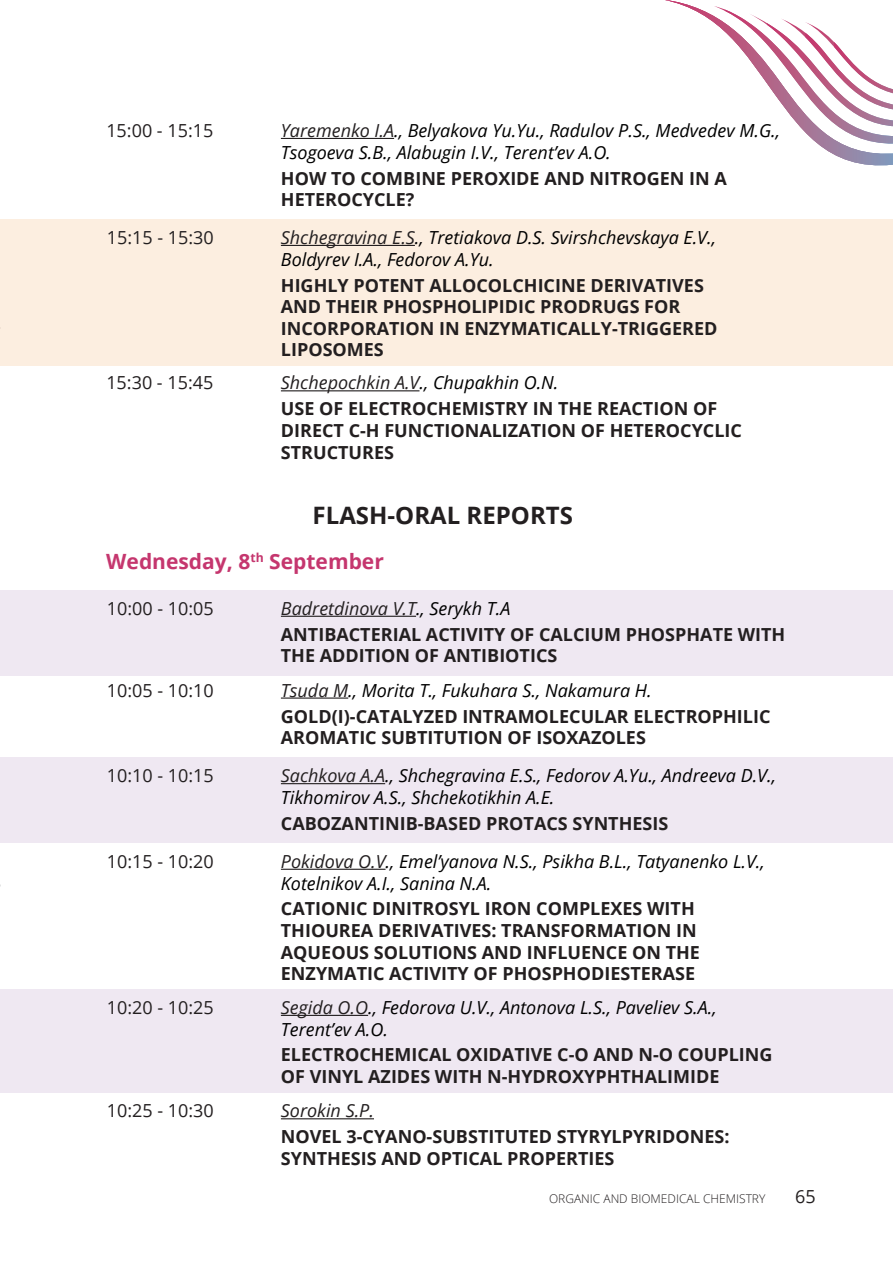
<style>
.page{position:relative;width:893px;height:1263px;background:#fff}
.page>*{position:absolute;margin:0;border:0;box-sizing:border-box;transform-origin:0 0}
.t1{font:700 24px "Open Sans";color:#231f20}
.t2{font:700 21px "Open Sans";color:#c5366e}
.t3{font:700 18px/21.6px "Open Sans";color:#231f20}
.t4{font:italic 18px/21.6px "Open Sans";color:#000}
.t5{font:18px "Open Sans";color:#231f20}
.t6{font:italic 18px "Open Sans";color:#231f20}
.t7{font:300 12px "Open Sans";color:#231f20}
.s1{color:#231f20}
.s2{color:#000}
</style>
<div class="page">
<svg style="left:665px;top:0;width:228px;height:166px"></svg>
<hr style="left:0;top:418px;width:1px;height:102px;background:#ee8d32">
<hr style="left:0;top:607px;width:1px;height:85px;background:#ee8d32">
<hr style="left:0;top:801px;width:1px;height:85px;background:#ee8d32">
<hr style="left:0;top:1002px;width:1px;height:130px;background:#ee8d32">
<div style="left:0;top:219px;width:893px;height:146px;background:#fceee0"></div>
<div style="left:0;top:590px;width:893px;height:85px;background:#efe8f2"></div>
<div style="left:0;top:757px;width:893px;height:86px;background:#efe8f2"></div>
<div style="left:0;top:989px;width:893px;height:103px;background:#efe8f2"></div>
<hr style="left:281px;top:245px;width:134px;height:1px;background:#231f20">
<hr style="left:281px;top:616px;width:135px;height:1px;background:#231f20">
<hr style="left:281px;top:783px;width:104px;height:1px;background:#231f20">
<hr style="left:281px;top:1015px;width:87px;height:1px;background:#231f20">
<hr style="left:281px;top:1118px;width:93px;height:1px;background:#231f20">
<hr style="left:281px;top:697px;width:67px;height:2px;background:#231f20">
<hr style="left:281px;top:869px;width:105px;height:1px;background:#231f20">
<hr style="left:281px;top:138px;width:113px;height:1px;background:#231f20">
<hr style="left:281px;top:390px;width:138px;height:1px;background:#231f20">
<p class="t5" style="left:106px;top:118px;width:109px">15:00 - 15:15</p>
<p class="t4" style="left:281px;top:119px;width:501px"><span class="s1">Yaremenko I.A</span>., Belyakova Yu.Yu., Radulov P.S., Medvedev M.G.,<br>Tsogoeva S.B., Alabugin I.V., Terent’ev A.O.</p>
<p class="t3" style="left:281px;top:167px;width:447px">HOW TO COMBINE PEROXIDE AND NITROGEN IN A<br>HETEROCYCLE?</p>
<p class="t5" style="left:107px;top:225px;width:109px">15:15 - 15:30</p>
<p class="t4" style="left:281px;top:226px;width:437px"><span class="s1">Shchegravina E.S</span>., Tretiakova D.S. Svirshchevskaya E.V.,<br>Boldyrev I.A., Fedorov A.Yu.</p>
<p class="t3" style="left:281px;top:274px;width:438px">HIGHLY POTENT ALLOCOLCHICINE DERIVATIVES AND THEIR PHOSPHOLIPIDIC PRODRUGS FOR INCORPORATION IN ENZYMATICALLY-TRIGGERED LIPOSOMES</p>
<p class="t5" style="left:106px;top:371px;width:109px">15:30 - 15:45</p>
<p class="t6" style="left:281px;top:371px;width:279px">Shchepochkin A.V<span class="s2">., Chupakhin O.N.</span></p>
<p class="t3" style="left:281px;top:398px;width:463px">USE OF ELECTROCHEMISTRY IN THE REACTION OF<br>DIRECT C-H FUNCTIONALIZATION OF HETEROCYCLIC<br>STRUCTURES</p>
<p class="t1" style="left:313px;top:498px;width:262px">FLASH-ORAL REPORTS</p>
<p class="t2" style="left:106px;top:546px;width:279px">Wednesday, 8<sup>th</sup> September</p>
<p class="t5" style="left:107px;top:596px;width:109px">10:00 - 10:05</p>
<p class="t6" style="left:281px;top:596px;width:231px">Badretdinova V.T<span class="s2">., Serykh T.A</span></p>
<p class="t3" style="left:281px;top:623px;width:506px">ANTIBACTERIAL ACTIVITY OF CALCIUM PHOSPHATE WITH<br>THE ADDITION OF ANTIBIOTICS</p>
<p class="t5" style="left:107px;top:678px;width:109px">10:05 - 10:10</p>
<p class="t4" style="left:281px;top:679px;width:372px"><span class="s1">Tsuda M</span>., Morita T., Fukuhara S., Nakamura H.</p>
<p class="t3" style="left:281px;top:705px;width:491px">GOLD(I)-CATALYZED INTRAMOLECULAR ELECTROPHILIC<br>AROMATIC SUBTITUTION OF ISOXAZOLES</p>
<p class="t5" style="left:107px;top:763px;width:109px">10:10 - 10:15</p>
<p class="t4" style="left:281px;top:764px;width:497px"><span class="s1">Sachkova A.A</span>., Shchegravina E.S., Fedorov A.Yu., Andreeva D.V.,<br>Tikhomirov A.S., Shchekotikhin A.E.</p>
<p class="t3" style="left:281px;top:812px;width:389px">CABOZANTINIB-BASED PROTACS SYNTHESIS</p>
<p class="t5" style="left:107px;top:849px;width:109px">10:15 - 10:20</p>
<p class="t4" style="left:281px;top:850px;width:485px"><span class="s1">Pokidova O.V</span>., Emel’yanova N.S., Psikha B.L., Tatyanenko L.V.,<br>Kotelnikov A.I., Sanina N.A.</p>
<p class="t3" style="left:281px;top:897px;width:421px">CATIONIC DINITROSYL IRON COMPLEXES WITH THIOUREA DERIVATIVES: TRANSFORMATION IN AQUEOUS SOLUTIONS AND INFLUENCE ON THE ENZYMATIC ACTIVITY OF PHOSPHODIESTERASE</p>
<p class="t5" style="left:107px;top:995px;width:109px">10:20 - 10:25</p>
<p class="t5" style="left:107px;top:1098px;width:109px">10:25 - 10:30</p>
<p class="t4" style="left:281px;top:996px;width:437px"><span class="s1">Segida O.O</span>., Fedorova U.V., Antonova L.S., Paveliev S.A.,<br>Terent’ev A.O.</p>
<p class="t3" style="left:281px;top:1044px;width:493px">ELECTROCHEMICAL OXIDATIVE C-O AND N-O COUPLING<br>OF VINYL AZIDES WITH N-HYDROXYPHTHALIMIDE</p>
<p class="t6" style="left:281px;top:1098px;width:95px">Sorokin S.P.</p>
<p class="t3" style="left:281px;top:1125px;width:450px">NOVEL 3-CYANO-SUBSTITUTED STYRYLPYRIDONES:<br>SYNTHESIS AND OPTICAL PROPERTIES</p>
<p class="t7" style="left:549px;top:1191px;width:218px">ORGANIC AND BIOMEDICAL CHEMISTRY</p>
<p class="t5" style="left:795px;top:1184px;width:22px">65</p>
</div>
